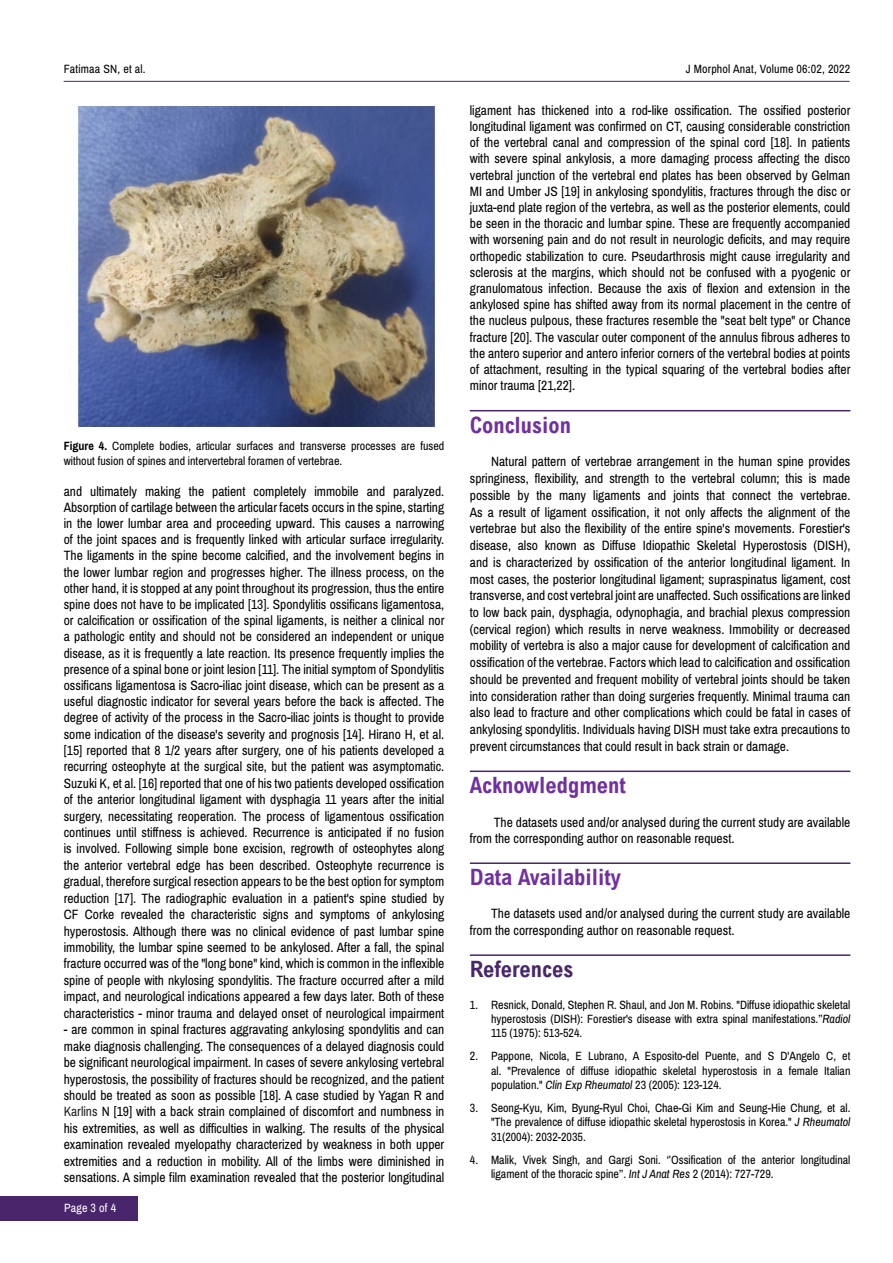
<style>
.page{position:relative;width:893px;height:1263px;background:#fff}
.page>*{position:absolute;margin:0;border:0;box-sizing:border-box;transform-origin:0 0}
.t1{font:700 condensed 22.5px "Arial";color:#7030a0}
.t2{font:700 condensed 22.5px "Arial";color:#49266c}
.t3{font:13.5px/16.4px "Archivo Narrow";color:#000;text-align:justify}
.t4{font:12px/14.4px "Archivo Narrow";color:#000;text-align:justify}
.t5{font:12px "Archivo Narrow";letter-spacing:.015em;color:#fff}
.s1{font-weight:700}
.s2{color:#222}
.s3{font-style:italic}
</style>
<div class="page">
<hr style="left:64px;top:81px;width:786px;height:1px;background:#49266c">
<div style="left:0;top:1196px;width:137px;height:24px;background:#49266c"></div>
<hr style="left:470px;top:410px;width:380px;height:1px;background:#49266c">
<hr style="left:470px;top:770px;width:380px;height:2px;background:#49266c">
<hr style="left:470px;top:862px;width:380px;height:2px;background:#49266c">
<hr style="left:470px;top:954px;width:380px;height:2px;background:#49266c">
<img style="left:77px;top:105px;width:358px;height:323px">
<p class="t4" style="left:64px;top:61px;width:83px">Fatimaa SN, et al.</p>
<p class="t4" style="left:686px;top:61px;width:166px">J Morphol Anat, Volume 06:02, 2022</p>
<p class="t4" style="left:64px;top:439px;width:382px"><span class="s1">Figure 4.</span> Complete bodies, articular surfaces and transverse processes are fused without fusion of spines and intervertebral foramen of vertebrae.</p>
<p class="t3" style="left:64px;top:483px;width:382px">and ultimately making the patient completely immobile and paralyzed.<br>Absorption of cartilage between the articular facets occurs in the spine, starting in the lower lumbar area and proceeding upward. This causes a narrowing of the joint spaces and is frequently linked with articular surface irregularity.<br>The ligaments in the spine become calcified, and the involvement begins in the lower lumbar region and progresses higher. The illness process, on the other hand, it is stopped at any point throughout its progression, thus the entire spine does not have to be implicated [13]. Spondylitis ossificans ligamentosa, or calcification or ossification of the spinal ligaments, is neither a clinical nor a pathologic entity and should not be considered an independent or unique disease, as it is frequently a late reaction. Its presence frequently implies the presence of a spinal bone or joint lesion [11]. The initial symptom of Spondylitis ossificans ligamentosa is Sacro-iliac joint disease, which can be present as a useful diagnostic indicator for several years before the back is affected. The degree of activity of the process in the Sacro-iliac joints is thought to provide some indication of the disease's severity and prognosis [14]. Hirano H, et al. [15] reported that 8 1/2 years after surgery, one of his patients developed a recurring osteophyte at the surgical site, but the patient was asymptomatic.<br>Suzuki K, et al. [16] reported that one of his two patients developed ossification of the anterior longitudinal ligament with dysphagia 11 years after the initial surgery, necessitating reoperation. The process of ligamentous ossification continues until stiffness is achieved. Recurrence is anticipated if no fusion is involved. Following simple bone excision, regrowth of osteophytes along the anterior vertebral edge has been described. Osteophyte recurrence is gradual, therefore surgical resection appears to be the best option for symptom reduction [17]. The radiographic evaluation in a patient's spine studied by CF Corke revealed the characteristic signs and symptoms of ankylosing hyperostosis. Although there was no clinical evidence of past lumbar spine immobility, the lumbar spine seemed to be ankylosed. After a fall, the spinal fracture occurred was of the "long bone" kind, which is common in the inflexible spine of people with nkylosing spondylitis. The fracture occurred after a mild impact, and neurological indications appeared a few days later. Both of these characteristics - minor trauma and delayed onset of neurological impairment</p>
<p class="t3" style="left:64px;top:1022px;width:382px">- are common in spinal fractures aggravating ankylosing spondylitis and can make diagnosis challenging. The consequences of a delayed diagnosis could be significant neurological impairment. In cases of severe ankylosing vertebral hyperostosis, the possibility of fractures should be recognized, and the patient should be treated as soon as possible [18]. A case studied by Yagan R and <span class="s2">Karlins</span> N [19] with a back strain complained of discomfort and numbness in his extremities, as well as difficulties in walking. The results of the physical examination revealed myelopathy characterized by weakness in both upper extremities and a reduction in mobility. All of the limbs were diminished in sensations. A simple film examination revealed that the posterior longitudinal</p>
<p class="t5" style="left:64px;top:1201px;width:54px">Page 3 of 4</p>
<p class="t3" style="left:470px;top:102px;width:382px">ligament has thickened into a rod-like ossification. The ossified posterior longitudinal ligament was confirmed on CT, causing considerable constriction of the vertebral canal and compression of the spinal cord [18]. In patients with severe spinal ankylosis, a more damaging process affecting the disco vertebral junction of the vertebral end plates has been observed by Gelman MI and Umber JS [19] in ankylosing spondylitis, fractures through the disc or juxta-end plate region of the vertebra, as well as the posterior elements, could be seen in the thoracic and lumbar spine. These are frequently accompanied with worsening pain and do not result in neurologic deficits, and may require orthopedic stabilization to cure. Pseudarthrosis might cause irregularity and sclerosis at the margins, which should not be confused with a pyogenic or granulomatous infection. Because the axis of flexion and extension in the ankylosed spine has shifted away from its normal placement in the centre of the nucleus pulpous, these fractures resemble the "seat belt type" or Chance fracture [20]. The vascular outer component of the annulus fibrous adheres to the antero superior and antero inferior corners of the vertebral bodies at points of attachment, resulting in the typical squaring of the vertebral bodies after minor trauma [21,22].</p>
<h1 class="t1" style="left:470px;top:412px;width:103px">Conclusion</h1>
<p class="t3" style="left:470px;top:454px;width:382px;line-height:16.8px;text-indent:21px">Natural pattern of vertebrae arrangement in the human spine provides springiness, flexibility, and strength to the vertebral column; this is made possible by the many ligaments and joints that connect the vertebrae.<br>As a result of ligament ossification, it not only affects the alignment of the vertebrae but also the flexibility of the entire spine's movements. Forestier's disease, also known as Diffuse Idiopathic Skeletal Hyperostosis (DISH), and is characterized by ossification of the anterior longitudinal ligament. In most cases, the posterior longitudinal ligament; supraspinatus ligament, cost transverse, and cost vertebral joint are unaffected. Such ossifications are linked to low back pain, dysphagia, odynophagia, and brachial plexus compression (cervical region) which results in nerve weakness. Immobility or decreased mobility of vertebra is also a major cause for development of calcification and ossification of the vertebrae. Factors which lead to calcification and ossification should be prevented and frequent mobility of vertebral joints should be taken into consideration rather than doing surgeries frequently. Minimal trauma can also lead to fracture and other complications which could be fatal in cases of ankylosing spondylitis. Individuals having DISH must take extra precautions to prevent circumstances that could result in back strain or damage.</p>
<h1 class="t1" style="left:470px;top:773px;width:157px">Acknowledgment</h1>
<p class="t3" style="left:470px;top:814px;width:382px;text-indent:24px">The datasets used and/or analysed during the current study are available from the corresponding author on reasonable request.</p>
<h1 class="t1" style="left:470px;top:865px;width:152px">Data Availability</h1>
<p class="t3" style="left:470px;top:906px;width:382px;text-indent:21px">The datasets used and/or analysed during the current study are available from the corresponding author on reasonable request.</p>
<h1 class="t2" style="left:470px;top:957px;width:105px">References</h1>
<p class="t4" style="left:491px;top:997px;width:361px;text-indent:-21px">1. Resnick, Donald, Stephen R. Shaul, and Jon M. Robins. "Diffuse idiopathic skeletal hyperostosis (DISH): Forestier's disease with extra spinal manifestations.’’<span class="s3">Radiol </span>115 (1975): 513-524.</p>
<p class="t4" style="left:491px;top:1049px;width:361px;text-indent:-21px">2. Pappone, Nicola, E Lubrano, A Esposito-del Puente, and S D'Angelo C, et al. "Prevalence of diffuse idiopathic skeletal hyperostosis in a female Italian population." <span class="s3">Clin Exp Rheumatol</span> 23 (2005): 123-124.</p>
<p class="t4" style="left:491px;top:1101px;width:361px;text-indent:-21px">3. Seong-Kyu, Kim, Byung-Ryul Choi, Chae-Gi Kim and Seung-Hie Chung, et al. "The prevalence of diffuse idiopathic skeletal hyperostosis in Korea." <span class="s3">J Rheumatol </span>31(2004): 2032-2035.</p>
<p class="t4" style="left:491px;top:1152px;width:361px;text-indent:-21px">4. Malik, Vivek Singh, and Gargi Soni. ‘’Ossification of the anterior longitudinal ligament of the thoracic spine’’. <span class="s3">Int J Anat Res</span> 2 (2014): 727-729.</p>
</div>
